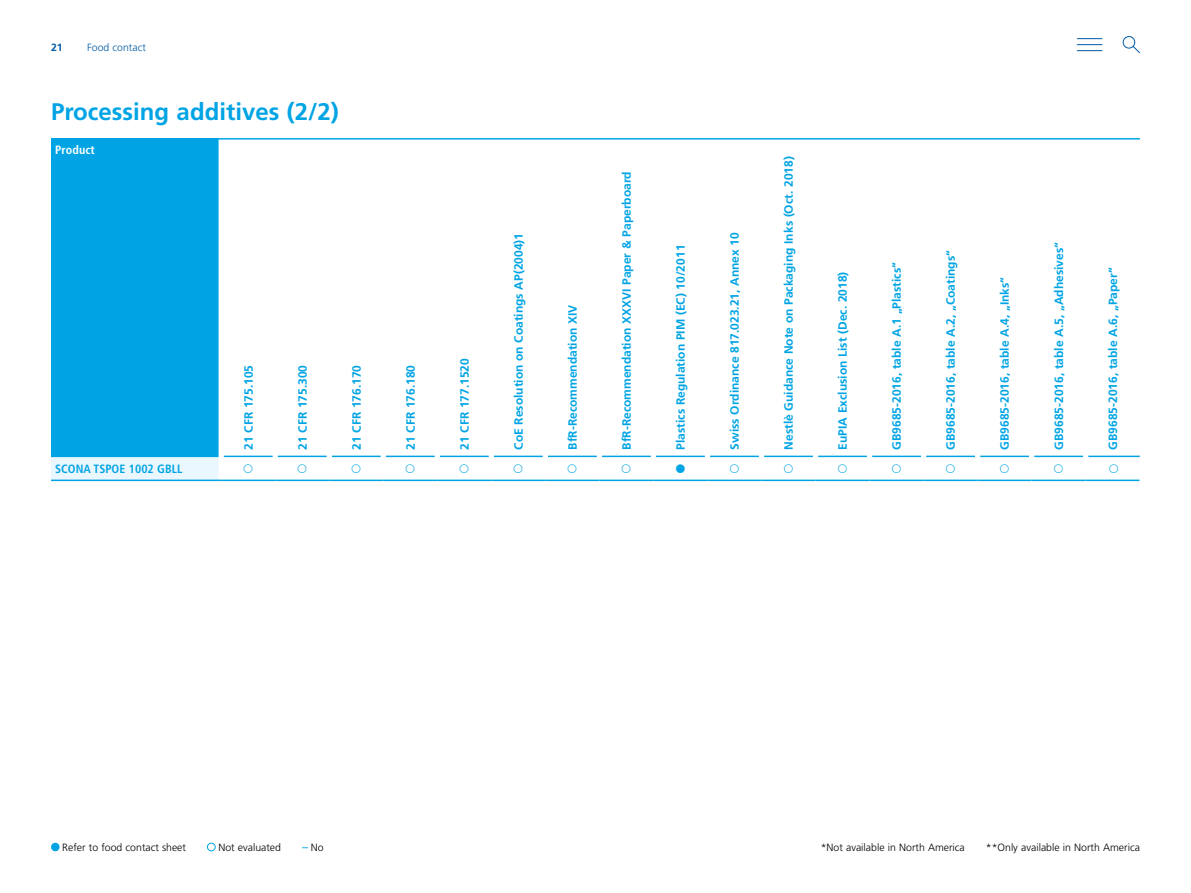
<style>
.page{position:relative;width:1191px;height:893px;background:#fff}
.page>*{position:absolute;margin:0;border:0;box-sizing:border-box;transform-origin:0 0}
.t1{font:700 24px "Frutiger LT Pro";color:#00a4e4}
.t2{font:700 12px "Frutiger LT Pro";color:#00a4e4}
.t3{font:700 condensed 12px "Frutiger LT Pro";color:#00a4e4}
.t4{font:700 condensed 12px "Frutiger LT Pro";letter-spacing:.01em;color:#fff}
.t5{font:300 10.5px "Frutiger LT Pro";color:#000}
.t6{font:300 10.5px "Frutiger LT Pro";color:#005ba8}
.t7{font:700 10.5px "Frutiger LT Pro";color:#005ba8}
.s1{font-weight:400;font-size:12px;color:#00a4e4}
</style>
<div class="page">
<div style="left:51px;top:456px;width:170px;height:24px;background:#ebf7fe"></div>
<div style="left:218px;top:456px;width:6px;height:24px;background:#fff"></div>
<hr style="left:51px;top:480px;width:170px;height:1px;background:#00a4e4">
<hr style="left:221px;top:480px;width:54px;height:1px;background:#00a4e4">
<hr style="left:275px;top:480px;width:54px;height:1px;background:#00a4e4">
<hr style="left:329px;top:480px;width:54px;height:1px;background:#00a4e4">
<hr style="left:383px;top:480px;width:54px;height:1px;background:#00a4e4">
<hr style="left:437px;top:480px;width:54px;height:1px;background:#00a4e4">
<hr style="left:491px;top:480px;width:54px;height:1px;background:#00a4e4">
<hr style="left:545px;top:480px;width:54px;height:1px;background:#00a4e4">
<hr style="left:599px;top:480px;width:54px;height:1px;background:#00a4e4">
<hr style="left:653px;top:480px;width:54px;height:1px;background:#00a4e4">
<hr style="left:707px;top:480px;width:54px;height:1px;background:#00a4e4">
<hr style="left:761px;top:480px;width:54px;height:1px;background:#00a4e4">
<hr style="left:815px;top:480px;width:54px;height:1px;background:#00a4e4">
<hr style="left:869px;top:480px;width:54px;height:1px;background:#00a4e4">
<hr style="left:923px;top:480px;width:54px;height:1px;background:#00a4e4">
<hr style="left:977px;top:480px;width:54px;height:1px;background:#00a4e4">
<hr style="left:1031px;top:480px;width:54px;height:1px;background:#00a4e4">
<hr style="left:1085px;top:480px;width:54px;height:1px;background:#00a4e4">
<div style="left:51px;top:138px;width:170px;height:318px;background:#00a4e4"></div>
<hr style="left:51px;top:456px;width:170px;height:1px;background:#00a4e4">
<hr style="left:221px;top:456px;width:54px;height:1px;background:#00a4e4">
<hr style="left:275px;top:456px;width:54px;height:1px;background:#00a4e4">
<hr style="left:329px;top:456px;width:54px;height:1px;background:#00a4e4">
<hr style="left:383px;top:456px;width:54px;height:1px;background:#00a4e4">
<hr style="left:437px;top:456px;width:54px;height:1px;background:#00a4e4">
<hr style="left:491px;top:456px;width:54px;height:1px;background:#00a4e4">
<hr style="left:545px;top:456px;width:54px;height:1px;background:#00a4e4">
<hr style="left:599px;top:456px;width:54px;height:1px;background:#00a4e4">
<hr style="left:653px;top:456px;width:54px;height:1px;background:#00a4e4">
<hr style="left:707px;top:456px;width:54px;height:1px;background:#00a4e4">
<hr style="left:761px;top:456px;width:54px;height:1px;background:#00a4e4">
<hr style="left:815px;top:456px;width:54px;height:1px;background:#00a4e4">
<hr style="left:869px;top:456px;width:54px;height:1px;background:#00a4e4">
<hr style="left:923px;top:456px;width:54px;height:1px;background:#00a4e4">
<hr style="left:977px;top:456px;width:54px;height:1px;background:#00a4e4">
<hr style="left:1031px;top:456px;width:54px;height:1px;background:#00a4e4">
<hr style="left:1085px;top:456px;width:54px;height:1px;background:#00a4e4">
<div style="left:219px;top:136px;width:5px;height:324px;background:#fff"></div>
<div style="left:273px;top:452px;width:5px;height:8px;background:#fff"></div>
<div style="left:327px;top:452px;width:5px;height:8px;background:#fff"></div>
<div style="left:381px;top:452px;width:5px;height:8px;background:#fff"></div>
<div style="left:435px;top:452px;width:5px;height:8px;background:#fff"></div>
<div style="left:489px;top:452px;width:5px;height:8px;background:#fff"></div>
<div style="left:543px;top:452px;width:5px;height:8px;background:#fff"></div>
<div style="left:597px;top:452px;width:5px;height:8px;background:#fff"></div>
<div style="left:651px;top:452px;width:5px;height:8px;background:#fff"></div>
<div style="left:705px;top:452px;width:5px;height:8px;background:#fff"></div>
<div style="left:759px;top:452px;width:5px;height:8px;background:#fff"></div>
<div style="left:813px;top:452px;width:5px;height:8px;background:#fff"></div>
<div style="left:867px;top:452px;width:5px;height:8px;background:#fff"></div>
<div style="left:921px;top:452px;width:5px;height:8px;background:#fff"></div>
<div style="left:975px;top:452px;width:5px;height:8px;background:#fff"></div>
<div style="left:1029px;top:452px;width:5px;height:8px;background:#fff"></div>
<div style="left:1083px;top:452px;width:5px;height:8px;background:#fff"></div>
<hr style="left:51px;top:138px;width:1089px;height:2px;background:#00a4e4">
<div style="left:51px;top:843px;width:9px;height:8px;background:#00a4e4;border-radius:50%"></div>
<div style="left:207px;top:843px;width:8px;height:8px;border:1px solid #00a4e4;border-radius:50%"></div>
<svg style="left:1077px;top:38px;width:25px;height:13px"></svg>
<svg style="left:1132px;top:45px;width:8px;height:9px"></svg>
<div style="left:1122px;top:36px;width:13px;height:12px;border:1px solid #005ba8;border-radius:50%"></div>
<p class="t7" style="left:51px;top:41px;width:13px">21</p>
<p class="t6" style="left:87px;top:41px;width:60px">Food contact</p>
<h1 class="t1" style="left:51px;top:97px;width:289px">Processing additives (2/2)</h1>
<p class="t4" style="left:55px;top:143px;width:41px">Product</p>
<p class="t3" style="left:55px;top:461px;width:129px">SCONA TSPOE 1002 GBLL</p>
<p class="t2" style="left:241px;top:450px;width:86px;rotate:-90deg">21 CFR 175.105</p>
<p class="t2" style="left:295px;top:450px;width:86px;rotate:-90deg">21 CFR 175.300</p>
<p class="t2" style="left:349px;top:450px;width:86px;rotate:-90deg">21 CFR 176.170</p>
<p class="t2" style="left:403px;top:450px;width:86px;rotate:-90deg">21 CFR 176.180</p>
<p class="t2" style="left:457px;top:450px;width:93px;rotate:-90deg">21 CFR 177.1520</p>
<p class="t2" style="left:511px;top:450px;width:218px;rotate:-90deg">CoE Resolution on Coatings AP(2004)1</p>
<p class="t2" style="left:565px;top:450px;width:147px;rotate:-90deg">BfR-Recommendation XIV</p>
<p class="t2" style="left:619px;top:450px;width:279px;rotate:-90deg">BfR-Recommendation XXXVI Paper &amp; Paperboard</p>
<p class="t2" style="left:673px;top:450px;width:206px;rotate:-90deg">Plastics Regulation PIM (EC) 10/2011</p>
<p class="t2" style="left:727px;top:450px;width:219px;rotate:-90deg">Swiss Ordinance 817.023.21, Annex 10</p>
<p class="t2" style="left:781px;top:450px;width:295px;rotate:-90deg">Nestlè Guidance Note on Packaging Inks (Oct. 2018)</p>
<p class="t2" style="left:835px;top:450px;width:180px;rotate:-90deg">EuPIA Exclusion List (Dec. 2018)</p>
<p class="t2" style="left:889px;top:450px;width:189px;rotate:-90deg">GB9685-2016, table A.1 „Plastics“</p>
<p class="t2" style="left:943px;top:450px;width:201px;rotate:-90deg">GB9685-2016, table A.2, „Coatings“</p>
<p class="t2" style="left:997px;top:450px;width:174px;rotate:-90deg">GB9685-2016, table A.4, „Inks“</p>
<p class="t2" style="left:1051px;top:450px;width:209px;rotate:-90deg">GB9685-2016, table A.5, „Adhesives“</p>
<p class="t2" style="left:1105px;top:450px;width:183px;rotate:-90deg">GB9685-2016, table A.6, „Paper“</p>
<p class="t5" style="left:62px;top:841px;width:125px">Refer to food contact sheet</p>
<p class="t5" style="left:218px;top:841px;width:64px">Not evaluated</p>
<p class="t5" style="left:302px;top:841px;width:23px"><span class="s1">–</span> No</p>
<p class="t5" style="left:820px;top:841px;width:146px">*Not available in North America</p>
<p class="t5" style="left:986px;top:841px;width:156px">**Only available in North America</p>
</div>
